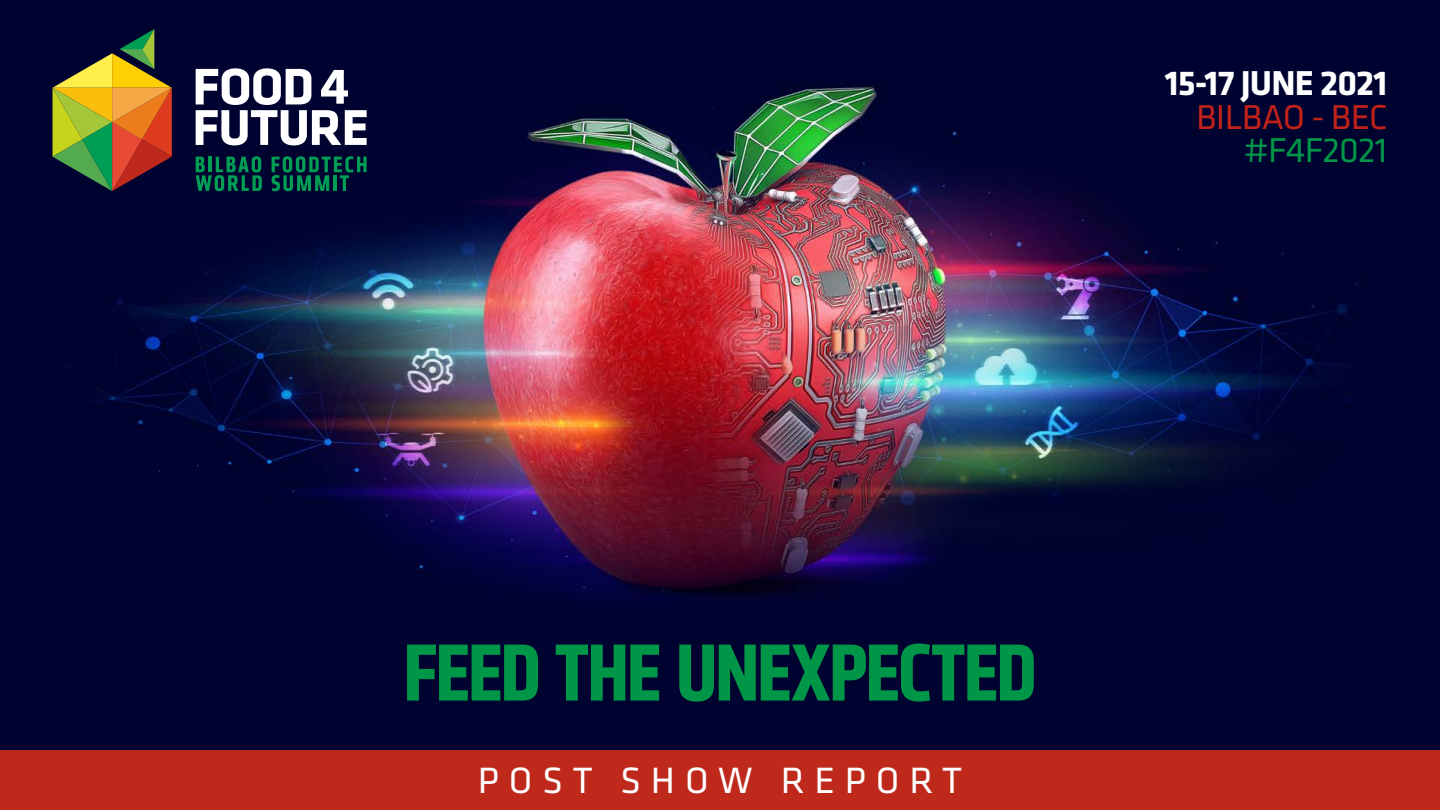
<style>
.page{position:relative;width:1440px;height:810px;background:#fff}
.page>*{position:absolute;margin:0;border:0;box-sizing:border-box;transform-origin:0 0}
.t1{font:700 condensed 84.15px "Klavika CH";letter-spacing:-.02em;color:#009647}
.t2{font:37.95px "Klavika CH";letter-spacing:.26em;color:#fff}
.t3{font:700 35.85px "Klavika CH";letter-spacing:-.02em;color:#fff}
.t4{font:35.85px "Klavika CH";letter-spacing:-.02em;color:#c02218}
.t5{font:35.85px "Klavika CH";letter-spacing:-.02em;color:#009647}
</style>
<div class="page">
<img style="left:0;top:0;width:1440px;height:750px">
<svg style="left:52px;top:29px;width:120px;height:162px;background:#7c662f"></svg>
<svg style="left:196px;top:68px;width:171px;height:77px"></svg>
<svg style="left:196px;top:156px;width:66px;height:35px;background:#004d41"></svg>
<svg style="left:272px;top:156px;width:95px;height:35px;background:#00433e"></svg>
<div style="left:0;top:750px;width:1440px;height:60px;background:#bf291c"></div>
<p class="t3" style="left:1165px;top:57px;width:224px">15-17 JUNE 2021</p>
<p class="t4" style="left:1196px;top:93px;width:193px">BILBAO - BEC</p>
<p class="t5" style="left:1244px;top:127px;width:145px">#F4F2021</p>
<p class="t1" style="left:403px;top:618px;width:635px">FEED THE UNEXPECTED</p>
<p class="t2" style="left:478px;top:756px;width:486px">POST SHOW REPORT</p>
</div>
